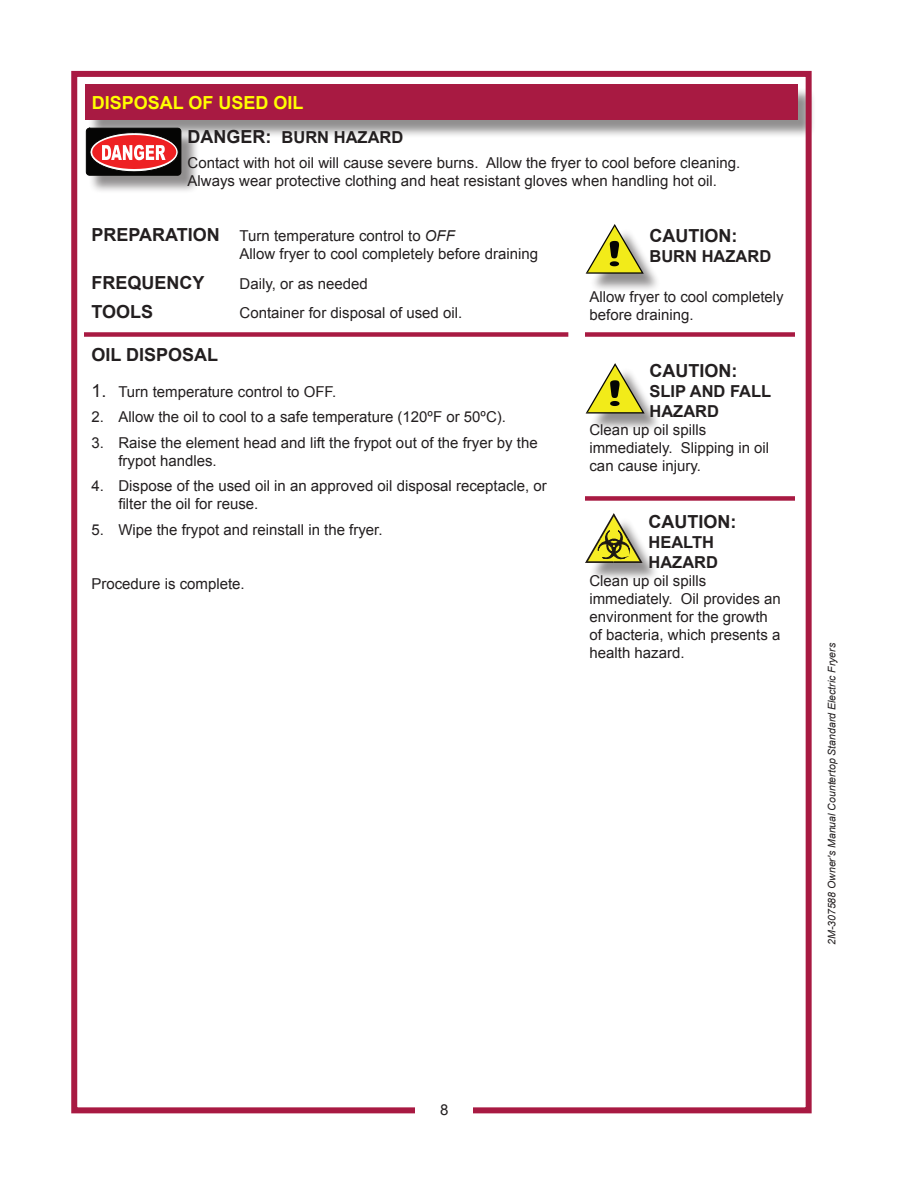
<style>
.page{position:relative;width:918px;height:1188px;background:#fff}
.page>*{position:absolute;margin:0;border:0;box-sizing:border-box;transform-origin:0 0}
.Body_Text{font:700 18px "Arial";color:#231f20}
.t1{font:700 18px "Arial";color:#ff0}
.Body_Text-2{font:700 16.5px/19.8px "Arial";color:#231f20}
.t2{font:15px/18px "Arial";color:#231f20}
.t3{font:italic 10.5px "Arial";color:#231f20}
.s1{font-size:18px}
.s2{font-weight:700;font-size:18px}
.s3{font-style:italic}
</style>
<div class="page">
<div style="left:87px;top:87px;width:730px;height:52px;background:#231f20;opacity:.5"></div>
<div style="left:85px;top:85px;width:713px;height:35px;background:#a81a42"></div>
<div style="left:71px;top:71px;width:741px;height:1042px;border:6px solid #a81a42"></div>
<div style="left:88px;top:130px;width:112px;height:64px;background:#231f20;opacity:.5"></div>
<svg style="left:86px;top:128px;width:95px;height:47px;background:#914646"></svg>
<div style="left:416px;top:1100px;width:57px;height:28px;background:#fff"></div>
<div style="left:588px;top:517px;width:72px;height:65px;background:#231f20;opacity:.5"></div>
<svg style="left:585px;top:513px;width:58px;height:50px"></svg>
<div style="left:589px;top:367px;width:73px;height:65px;background:#231f20;opacity:.5"></div>
<svg style="left:586px;top:363px;width:59px;height:51px"></svg>
<div style="left:589px;top:228px;width:72px;height:64px;background:#231f20;opacity:.5"></div>
<svg style="left:586px;top:224px;width:58px;height:50px"></svg>
<div style="left:84px;top:332px;width:484px;height:5px;background:#a81a42"></div>
<div style="left:585px;top:332px;width:210px;height:5px;background:#a81a42"></div>
<div style="left:585px;top:496px;width:210px;height:5px;background:#a81a42"></div>
<p class="t1" style="left:92px;top:90px;width:213px">DISPOSAL OF USED OIL</p>
<p class="Body_Text-2" style="left:188px;top:127px;width:217px"><span class="s1">DANGER:</span> BURN HAZARD</p>
<p class="t2" style="left:188px;top:154px;width:554px">Contact with hot oil will cause severe burns. Allow the fryer to cool before cleaning.</p>
<p class="t2" style="left:188px;top:172px;width:531px">Always wear protective clothing and heat resistant gloves when handling hot oil.</p>
<p class="t2" style="left:91px;top:227px;width:365px"><span class="s2">PREPARATION</span> Turn temperature control to <span class="s3">OFF</span></p>
<p class="t2" style="left:240px;top:245px;width:300px">Allow fryer to cool completely before draining</p>
<p class="Body_Text" style="left:91px;top:270px;width:115px">FREQUENCY</p>
<p class="t2" style="left:240px;top:274px;width:130px">Daily, or as needed</p>
<p class="Body_Text" style="left:91px;top:299px;width:63px">TOOLS</p>
<p class="t2" style="left:240px;top:304px;width:224px">Container for disposal of used oil.</p>
<p class="Body_Text" style="left:91px;top:343px;width:128px">OIL DISPOSAL</p>
<p class="t2" style="left:91px;top:383px;width:246px"><span class="s1">1.</span> Turn temperature control to OFF.</p>
<p class="t2" style="left:91px;top:408px;width:416px">2. Allow the oil to cool to a safe temperature (120ºF or 50ºC).</p>
<p class="t2" style="left:118px;top:434px;width:421px;text-indent:-27px">3. Raise the element head and lift the frypot out of the fryer by the frypot handles.</p>
<p class="t2" style="left:118px;top:477px;width:430px;text-indent:-27px">4. Dispose of the used oil in an approved oil disposal receptacle, or filter the oil for reuse.</p>
<p class="t2" style="left:91px;top:521px;width:293px">5. Wipe the frypot and reinstall in the fryer.</p>
<p class="Body_Text" style="left:649px;top:224px;width:89px">CAUTION:</p>
<p class="Body_Text-2" style="left:649px;top:247px;width:123px">BURN HAZARD</p>
<p class="t2" style="left:589px;top:287px;width:196px">Allow fryer to cool completely before draining.</p>
<p class="Body_Text" style="left:649px;top:359px;width:89px">CAUTION:</p>
<p class="Body_Text-2" style="left:649px;top:382px;width:123px">SLIP AND FALL<br>HAZARD</p>
<p class="t2" style="left:589px;top:421px;width:181px">Clean up oil spills immediately. Slipping in oil can cause injury.</p>
<p class="Body_Text" style="left:648px;top:510px;width:89px">CAUTION:</p>
<p class="Body_Text-2" style="left:648px;top:533px;width:67px">HEALTH</p>
<p class="Body_Text-2" style="left:648px;top:553px;width:71px">HAZARD</p>
<p class="t2" style="left:589px;top:572px;width:193px">Clean up oil spills immediately. Oil provides an environment for the growth of bacteria, which presents a health hazard.</p>
<p class="t2" style="left:91px;top:575px;width:155px">Procedure is complete.</p>
<p class="t3" style="left:825px;top:945px;width:303px;rotate:-90deg">2M-307588 Owner's Manual Countertop Standard Electric Fryers</p>
<p class="t2" style="left:440px;top:1101px;width:10px">8</p>
</div>
